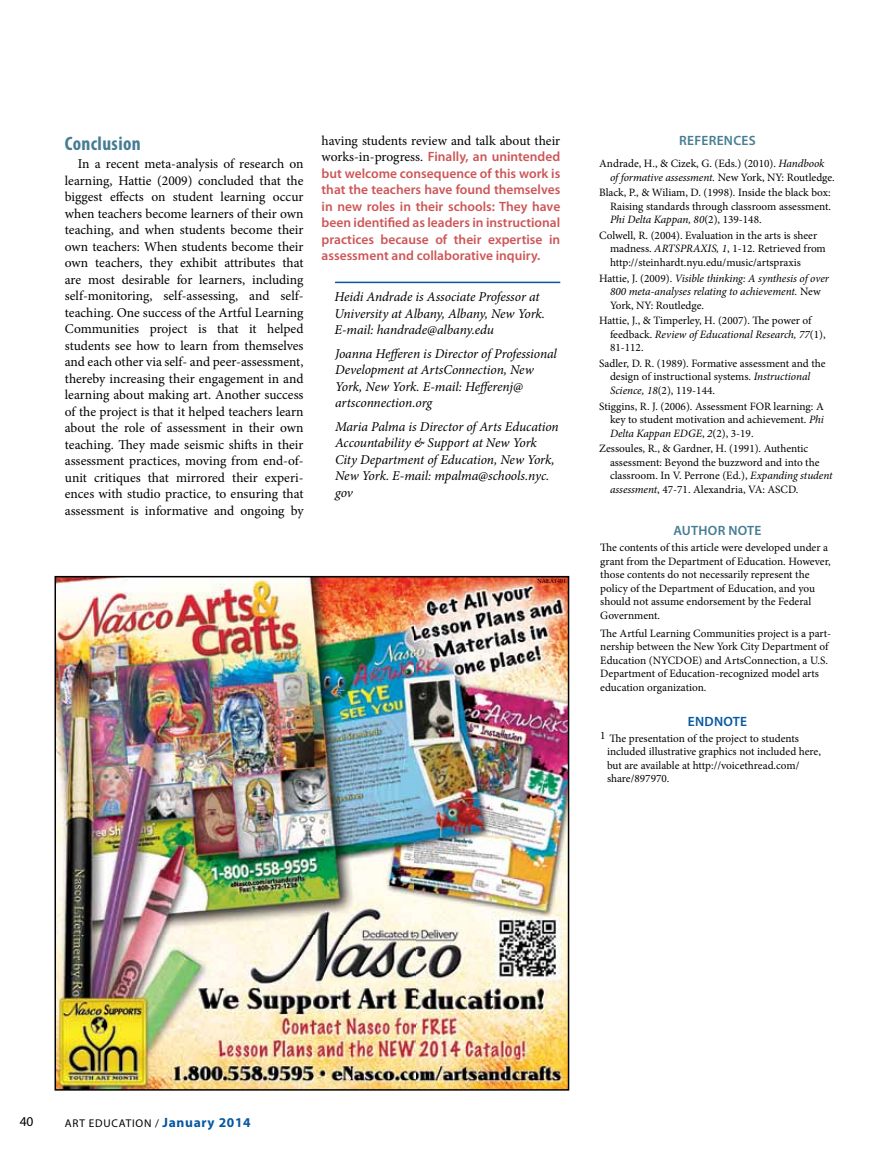
<style>
.page{position:relative;width:878px;height:1175px;background:#fff}
.page>*{position:absolute;margin:0;border:0;box-sizing:border-box;transform-origin:0 0}
.t1{font:700 condensed 19.5px "Myriad Pro";letter-spacing:.02em;color:#477d92}
.t2{font:18px/21.6px "Times";color:#000}
.t3{font:13.5px/16.5px "Minion Pro";letter-spacing:-.005em;color:#000;text-align:justify}
.t4{font:italic 13.5px/16.5px "Minion Pro";letter-spacing:-.01em;color:#000}
.t5{font:600 13.5px/16.5px "Myriad Pro";color:#cd5657;text-align:justify}
.t6{font:600 13.5px "Myriad Pro";color:#477d92}
.t7{font:600 13.5px "Myriad Pro";color:#0758a0}
.t8{font:13.5px "Myriad Pro";color:#000}
.t9{font:11.25px/13.5px "Minion Pro";color:#000}
.t10{font:italic 11.25px/13.5px "Minion Pro";letter-spacing:-.01em;color:#000}
.t11{font:11.25px "Myriad Pro";letter-spacing:.07em;color:#000}
.t12{font:6px "Times";color:#000}
.s1{font-family:"Minion Pro";font-weight:400;color:#000}
.s2{font-style:italic}
.s3{font-style:normal}
.s4{font-weight:700;font-size:13.5px;color:#0758a0}
</style>
<div class="page">
<hr style="left:335px;top:282px;width:225px;height:1px;background:#0758a0">
<img style="left:57px;top:579px;width:509px;height:508px">
<div style="left:54px;top:576px;width:515px;height:514px;border:2px solid #000"></div>
<p class="t1" style="left:65px;top:131px;width:77px">Conclusion</p>
<p class="t3" style="left:65px;top:156px;width:240px;text-indent:13px">In a recent meta-analysis of research on learning, Hattie (2009) concluded that the biggest effects on student learning occur when teachers become learners of their own teaching, and when students become their own teachers: When students become their own teachers, they exhibit attributes that are most desirable for learners, including self-monitoring, self-assessing, and self&shy;teaching. One success of the Artful Learning Communities project is that it helped students see how to learn from themselves and each other via self- and peer-assessment, thereby increasing their engagement in and learning about making art. Another success of the project is that it helped teachers learn about the role of assessment in their own teaching. They made seismic shifts in their assessment practices, moving from end-of&shy;unit critiques that mirrored their experi&shy;ences with studio practice, to ensuring that assessment is informative and ongoing by</p>
<p class="t2" style="left:32px;top:301px;width:214px">Nasco Arts &amp; Crafts Division (NAEA) Art Education<br>Jan 2014<br>NAEA1401</p>
<p class="t5" style="left:321px;top:132px;width:240px"><span class="s1">having students review and talk about their works-in-progress.</span> Finally, an unintended but welcome consequence of this work is that the teachers have found themselves in new roles in their schools: They have been identified as leaders in instructional practices because of their expertise in assessment and collaborative inquiry.</p>
<p class="t4" style="left:334px;top:289px;width:212px">Heidi Andrade is Associate Professor at<br>University at Albany, Albany, New York.<br>E-mail: handrade@albany.edu</p>
<p class="t4" style="left:335px;top:345px;width:223px">Joanna Hefferen is Director of Professional Development at ArtsConnection, New York, New York. E-mail: Hefferenj@ artsconnection.org</p>
<p class="t4" style="left:335px;top:418px;width:225px">Maria Palma is Director of Arts Education<br>Accountability &amp; Support at New York<br>City Department of Education, New York,<br>New York. E-mail: mpalma@schools.nyc. gov</p>
<p class="t12" style="left:537px;top:575px;width:30px">NAEA1401</p>
<p class="t6" style="left:679px;top:132px;width:16px">Refere</p>
<p class="t6" style="left:724px;top:132px;width:18px">nces</p>
<p class="t9" style="left:610px;top:157px;width:226px;text-indent:-11px">Andrade, H., &amp; Cizek, G. (Eds.) (2010). <span class="s2">Handbook of formative assessment.</span> New York, NY: Routledge.</p>
<p class="t9" style="left:610px;top:186px;width:222px;text-align:justify;text-indent:-11px">Black, P., &amp; Wiliam, D. (1998). Inside the black box:<br>Raising standards through classroom assessment.<br><span class="s2">Phi Delta Kappan, 80</span>(2), 139-148.</p>
<p class="t9" style="left:610px;top:228px;width:217px;text-indent:-11px">Colwell, R. (2004). Evaluation in the arts is sheer madness. <span class="s2">ARTSPRAXIS, 1</span>, 1-12. Retrieved from http://steinhardt.nyu.edu/music/artspraxis</p>
<p class="t10" style="left:610px;top:271px;width:220px;text-indent:-11px"><span class="s3">Hattie, J. (2009).</span> Visible thinking: A synthesis of over<br>800 meta-analyses relating to achievement. <span class="s3">New<br>York, NY: Routledge.</span></p>
<p class="t9" style="left:610px;top:314px;width:217px;text-indent:-11px">Hattie, J., &amp; Timperley, H. (2007). The power of feedback. <span class="s2">Review of Educational Research, 77</span>(1),<br>81-112.</p>
<p class="t9" style="left:610px;top:356px;width:217px;text-indent:-11px">Sadler, D. R. (1989). Formative assessment and the design of instructional systems. <span class="s2">Instructional<br>Science, 18</span>(2), 119-144.</p>
<p class="t9" style="left:610px;top:399px;width:215px;text-align:justify;text-indent:-11px">Stiggins, R. J. (2006). Assessment FOR learning: A key to student motivation and achievement. <span class="s2">Phi Delta Kappan EDGE</span>, <span class="s2">2</span>(2), 3-19.</p>
<p class="t9" style="left:610px;top:442px;width:224px;text-indent:-11px">Zessoules, R., &amp; Gardner, H. (1991). Authentic assessment: Beyond the buzzword and into the classroom. In V. Perrone (Ed.), <span class="s2">Expanding student assessment</span>, 47-71. Alexandria, VA: ASCD.</p>
<p class="t6" style="left:673px;top:522px;width:18px">Author</p>
<p class="t6" style="left:728px;top:522px;width:9px">Note</p>
<p class="t9" style="left:600px;top:541px;width:232px">The contents of this article were developed under a grant from the Department of Education. However, those contents do not necessarily represent the policy of the Department of Education, and you should not assume endorsement by the Federal Government.</p>
<p class="t9" style="left:600px;top:626px;width:232px">The Artful Learning Communities project is a part&shy;nership between the New York City Department of Education (NYCDOE) and ArtsConnection, a U.S.<br>Department of Education-recognized model arts education organization.</p>
<p class="t7" style="left:688px;top:713px;width:36px">ENDNote</p>
<p class="t9" style="left:607px;top:731px;width:215px;text-indent:-7px">1 The presentation of the project to students included illustrative graphics not included here, but are available at http://voicethread.com/ share/897970.</p>
<p class="t8" style="left:20px;top:1113px;width:15px">40</p>
<p class="t11" style="left:65px;top:1116px;width:187px">ART EDUCATION / <span class="s4">January 2014</span></p>
</div>
